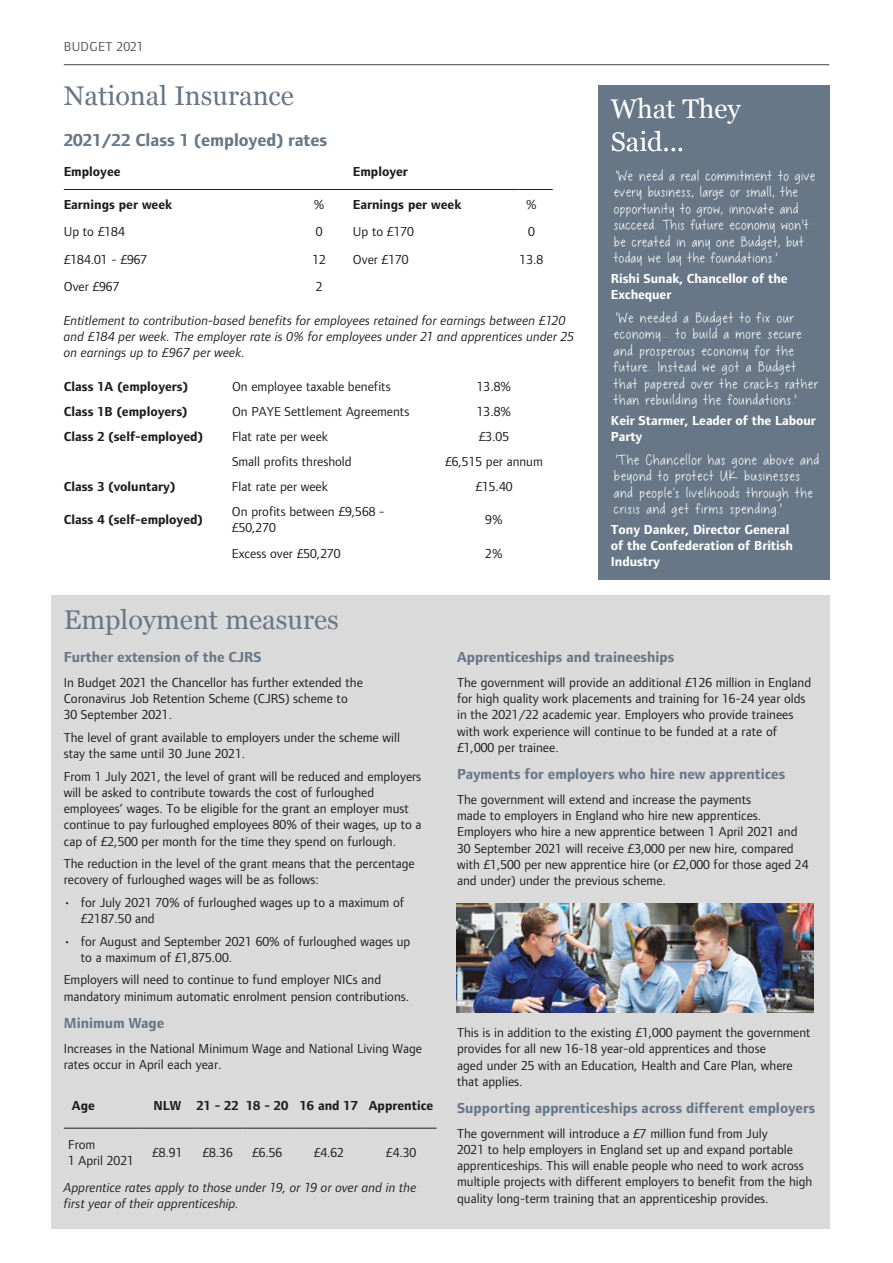
<style>
.page{position:relative;width:893px;height:1263px;background:#fff}
.page>*{position:absolute;margin:0;border:0;box-sizing:border-box;transform-origin:0 0}
.t1{font:27px "Georgia";color:#677787}
.t2{font:27px/32.4px "Georgia";letter-spacing:-.005em;color:#fff}
.t3{font:19.5px/16.5px "Chocolate Covered Raindrops";letter-spacing:.03em;color:#fff}
.t4{font:700 18px "Foundry Form Sans";color:#677787}
.t5{font:700 15px "Foundry Form Sans";color:#677787}
.t6{font:13.5px/16.2px "Foundry Form Sans";color:#1d1d1b}
.t7{font:italic 13.5px/16.2px "Foundry Form Sans";letter-spacing:.005em;color:#1d1d1b}
.t8{font:700 13.5px "Foundry Form Sans";color:#1d1d1b}
.t9{font:700 13.5px/16.2px "Foundry Form Sans";letter-spacing:-.005em;color:#fff}
.t10{font:13.5px "Foundry Form Sans";letter-spacing:.025em;color:#575756}
</style>
<div class="page">
<hr style="left:64px;top:64px;width:765px;height:1px;background:#575756">
<div style="left:51px;top:595px;width:778px;height:634px;background:#dadada"></div>
<hr style="left:64px;top:189px;width:230px;height:1px;background:#1d1d1b">
<hr style="left:294px;top:189px;width:59px;height:1px;background:#1d1d1b">
<hr style="left:353px;top:189px;width:166px;height:1px;background:#1d1d1b">
<hr style="left:519px;top:189px;width:34px;height:1px;background:#1d1d1b">
<hr style="left:64px;top:1128px;width:78px;height:1px;background:#1d1d1b">
<hr style="left:142px;top:1128px;width:51px;height:1px;background:#1d1d1b">
<hr style="left:193px;top:1128px;width:49px;height:1px;background:#1d1d1b">
<hr style="left:242px;top:1128px;width:50px;height:1px;background:#1d1d1b">
<hr style="left:292px;top:1128px;width:74px;height:1px;background:#1d1d1b">
<hr style="left:366px;top:1128px;width:71px;height:1px;background:#1d1d1b">
<div style="left:598px;top:85px;width:231px;height:494px;background:#677787"></div>
<img style="left:457px;top:903px;width:356px;height:110px">
<p class="t10" style="left:64px;top:39px;width:81px">BUDGET 2021</p>
<h1 class="t1" style="left:64px;top:76px;width:232px">National Insurance</h1>
<h3 class="t4" style="left:64px;top:130px;width:265px">2021/22 Class 1 (employed) rates</h3>
<p class="t8" style="left:64px;top:164px;width:58px">Employee</p>
<p class="t8" style="left:353px;top:164px;width:57px">Employer</p>
<p class="t8" style="left:64px;top:196px;width:110px">Earnings per week</p>
<p class="t6" style="left:314px;top:196px;width:12px">%</p>
<p class="t8" style="left:353px;top:196px;width:110px">Earnings per week</p>
<p class="t6" style="left:526px;top:196px;width:12px">%</p>
<p class="t6" style="left:64px;top:223px;width:63px">Up to £184</p>
<p class="t6" style="left:316px;top:223px;width:8px">0</p>
<p class="t6" style="left:353px;top:223px;width:63px">Up to £170</p>
<p class="t6" style="left:528px;top:223px;width:8px">0</p>
<p class="t6" style="left:64px;top:251px;width:85px">£184.01 - £967</p>
<p class="t6" style="left:312px;top:251px;width:15px">12</p>
<p class="t6" style="left:353px;top:251px;width:57px">Over £170</p>
<p class="t6" style="left:520px;top:251px;width:25px">13.8</p>
<p class="t6" style="left:64px;top:279px;width:57px">Over £967</p>
<p class="t6" style="left:316px;top:279px;width:8px">2</p>
<p class="t7" style="left:64px;top:312px;width:512px">Entitlement to contribution-based benefits for employees retained for earnings between £120 and £184 per week. The employer rate is 0% for employees under 21 and apprentices under 25 on earnings up to £967 per week.</p>
<p class="t8" style="left:64px;top:379px;width:126px">Class 1A (employers)</p>
<p class="t6" style="left:232px;top:378px;width:160px">On employee taxable benefits</p>
<p class="t6" style="left:477px;top:378px;width:36px">13.8%</p>
<p class="t8" style="left:64px;top:404px;width:125px">Class 1B (employers)</p>
<p class="t6" style="left:232px;top:403px;width:179px">On PAYE Settlement Agreements</p>
<p class="t6" style="left:477px;top:403px;width:36px">13.8%</p>
<p class="t8" style="left:64px;top:429px;width:141px">Class 2 (self-employed)</p>
<p class="t6" style="left:232px;top:428px;width:98px">Flat rate per week</p>
<p class="t6" style="left:479px;top:428px;width:32px">£3.05</p>
<p class="t6" style="left:232px;top:453px;width:121px">Small profits threshold</p>
<p class="t6" style="left:445px;top:453px;width:99px">£6,515 per annum</p>
<p class="t8" style="left:64px;top:479px;width:113px">Class 3 (voluntary)</p>
<p class="t6" style="left:232px;top:478px;width:98px">Flat rate per week</p>
<p class="t6" style="left:475px;top:478px;width:39px">£15.40</p>
<p class="t8" style="left:64px;top:512px;width:141px">Class 4 (self-employed)</p>
<p class="t6" style="left:232px;top:503px;width:154px">On profits between £9,568 - £50,270</p>
<p class="t6" style="left:485px;top:512px;width:19px">9%</p>
<p class="t6" style="left:232px;top:545px;width:110px">Excess over £50,270</p>
<p class="t6" style="left:485px;top:545px;width:19px">2%</p>
<h1 class="t2" style="left:611px;top:92px;width:131px">What They<br>Said...</h1>
<h2 class="t3" style="left:611px;top:167px;width:203px">‘We need a real commitment to give every business, large or small, the opportunity to grow, innovate and succeed. This future economy won’t be created in any one Budget, but today we lay the foundations.’</h2>
<p class="t9" style="left:611px;top:270px;width:178px">Rishi Sunak, Chancellor of the<br>Exchequer</p>
<h2 class="t3" style="left:611px;top:309px;width:205px">‘We needed a Budget to fix our economy... to build a more secure and prosperous economy for the future. Instead we got a Budget that papered over the cracks rather than rebuilding the foundations.’</h2>
<p class="t9" style="left:611px;top:412px;width:207px">Keir Starmer, Leader of the Labour<br>Party</p>
<h2 class="t3" style="left:611px;top:451px;width:206px">‘The Chancellor has gone above and beyond to protect UK businesses and people's livelihoods through the crisis and get firms spending.’</h2>
<p class="t9" style="left:611px;top:521px;width:184px">Tony Danker, Director General of the Confederation of British<br>Industry</p>
<h1 class="t1" style="left:64px;top:599px;width:277px">Employment measures</h1>
<p class="t5" style="left:64px;top:649px;width:200px">Further extension of the CJRS</p>
<p class="t6" style="left:64px;top:674px;width:301px">In Budget 2021 the Chancellor has further extended the<br>Coronavirus Job Retention Scheme (CJRS) scheme to<br>30 September 2021.</p>
<p class="t6" style="left:64px;top:729px;width:338px">The level of grant available to employers under the scheme will stay the same until 30 June 2021.</p>
<p class="t6" style="left:64px;top:768px;width:359px">From 1 July 2021, the level of grant will be reduced and employers will be asked to contribute towards the cost of furloughed employees’ wages. To be eligible for the grant an employer must continue to pay furloughed employees 80% of their wages, up to a cap of £2,500 per month for the time they spend on furlough.</p>
<p class="t6" style="left:64px;top:855px;width:352px">The reduction in the level of the grant means that the percentage recovery of furloughed wages will be as follows:</p>
<p class="t6" style="left:81px;top:894px;width:325px;text-indent:-17px">• for July 2021 70% of furloughed wages up to a maximum of £2187.50 and</p>
<p class="t6" style="left:81px;top:933px;width:331px;text-indent:-17px">• for August and September 2021 60% of furloughed wages up to a maximum of £1,875.00.</p>
<p class="t6" style="left:64px;top:972px;width:347px">Employers will need to continue to fund employer NICs and mandatory minimum automatic enrolment pension contributions.</p>
<p class="t5" style="left:64px;top:1015px;width:102px">Minimum Wage</p>
<p class="t6" style="left:64px;top:1040px;width:360px">Increases in the National Minimum Wage and National Living Wage rates occur in April each year.</p>
<p class="t8" style="left:72px;top:1098px;width:25px">Age</p>
<p class="t8" style="left:153px;top:1098px;width:282px">NLW 21 - 22 18 - 20 16 and 17 Apprentice</p>
<p class="t6" style="left:68px;top:1136px;width:67px">From<br>1 April 2021</p>
<p class="t6" style="left:152px;top:1144px;width:32px">£8.91</p>
<p class="t6" style="left:202px;top:1144px;width:32px">£8.36</p>
<p class="t6" style="left:252px;top:1144px;width:32px">£6.56</p>
<p class="t6" style="left:314px;top:1144px;width:32px">£4.62</p>
<p class="t6" style="left:386px;top:1144px;width:32px">£4.30</p>
<p class="t7" style="left:64px;top:1179px;width:354px">Apprentice rates apply to those under 19, or 19 or over and in the first year of their apprenticeship.</p>
<p class="t5" style="left:457px;top:649px;width:219px">Apprenticeships and traineeships</p>
<p class="t6" style="left:457px;top:674px;width:356px">The government will provide an additional £126 million in England for high quality work placements and training for 16-24 year olds in the 2021/22 academic year. Employers who provide trainees with work experience will continue to be funded at a rate of £1,000 per trainee.</p>
<p class="t5" style="left:457px;top:766px;width:330px">Payments for employers who hire new apprentices</p>
<p class="t6" style="left:457px;top:791px;width:353px">The government will extend and increase the payments<br>made to employers in England who hire new apprentices.<br>Employers who hire a new apprentice between 1 April 2021 and 30 September 2021 will receive £3,000 per new hire, compared with £1,500 per new apprentice hire (or £2,000 for those aged 24 and under) under the previous scheme.</p>
<p class="t6" style="left:457px;top:1024px;width:355px">This is in addition to the existing £1,000 payment the government provides for all new 16-18 year-old apprentices and those<br>aged under 25 with an Education, Health and Care Plan, where that applies.</p>
<p class="t5" style="left:457px;top:1100px;width:360px">Supporting apprenticeships across different employers</p>
<p class="t6" style="left:457px;top:1125px;width:357px">The government will introduce a £7 million fund from July<br>2021 to help employers in England set up and expand portable apprenticeships. This will enable people who need to work across multiple projects with different employers to benefit from the high quality long-term training that an apprenticeship provides.</p>
</div>
